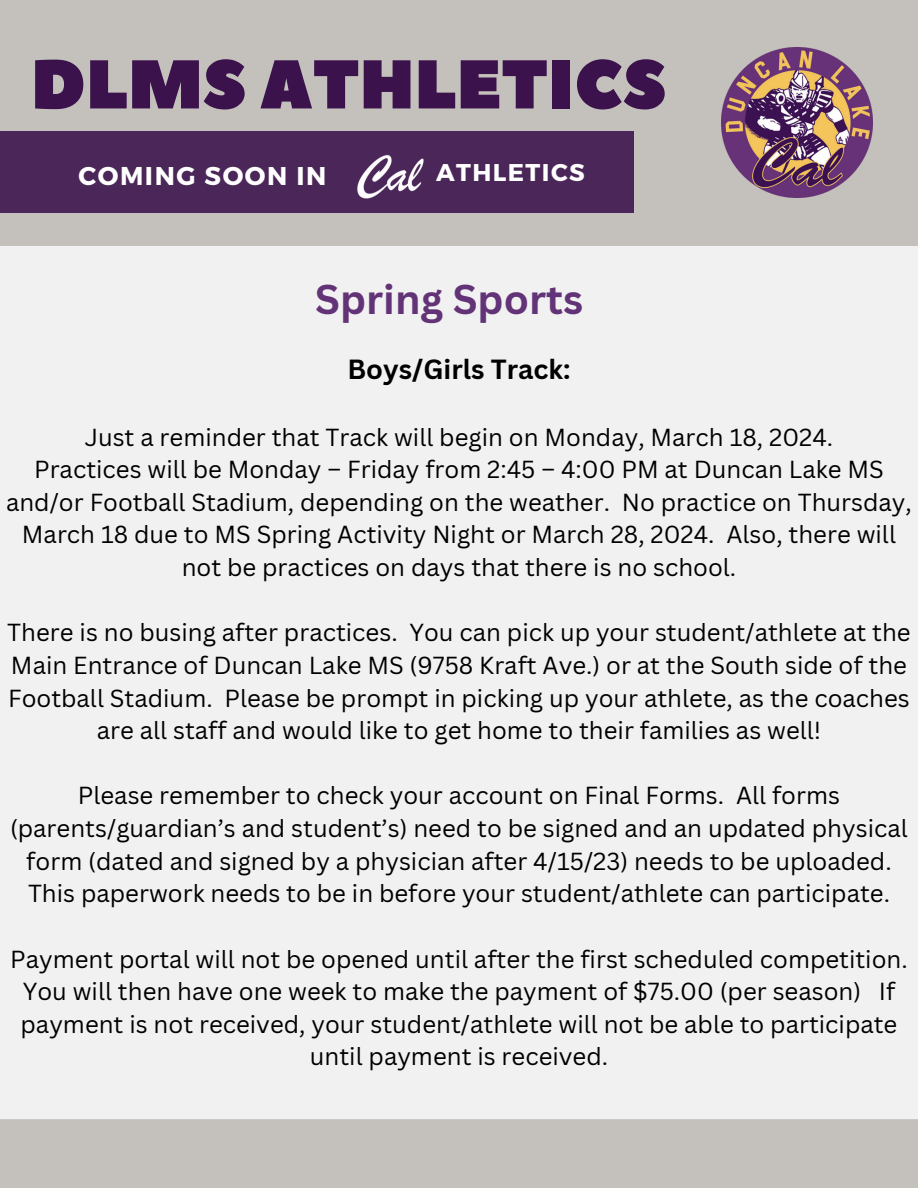
<style>
.page{position:relative;width:918px;height:1188px;background:#c4c1bd}
.page>*{position:absolute;margin:0;border:0;box-sizing:border-box;transform-origin:0 0}
.t1{font:68.85px "Peace Sans";color:#3b124c}
.t2{font:700 40.5px "Canva Sans";color:#633377}
.t3{font:700 27px "Canva Sans";color:#000}
.t4{font:700 25.65px "Montserrat";letter-spacing:.06em;color:#fff}
.t5{font:700 24.15px "Montserrat";letter-spacing:.06em;color:#fff}
.t6{font:24px/32.7px "Canva Sans";color:#000;text-align:center}
</style>
<div class="page">
<div style="left:0;top:246px;width:918px;height:873px;background:#f1f1f1"></div>
<img style="left:722px;top:47px;width:151px;height:151px">
<div style="left:0;top:131px;width:633px;height:81px;background:#4b2759"></div>
<img style="left:351px;top:154px;width:79px;height:59px">
<h1 class="t1" style="left:31px;top:39px;width:637px">DLMS ATHLETICS</h1>
<p class="t4" style="left:78px;top:159px;width:249px">COMING SOON IN</p>
<p class="t5" style="left:436px;top:157px;width:150px">ATHLETICS</p>
<h2 class="t2" style="left:315px;top:271px;width:269px">Spring Sports</h2>
<p class="t3" style="left:347px;top:350px;width:225px">Boys/Girls Track:</p>
<p class="t6" style="left:6px;top:420px;width:907px">Just a reminder that Track will begin on Monday, March 18, 2024.<br>Practices will be Monday – Friday from 2:45 – 4:00 PM at Duncan Lake MS and/or Football Stadium, depending on the weather. No practice on Thursday, March 18 due to MS Spring Activity Night or March 28, 2024. Also, there will not be practices on days that there is no school.</p>
<p class="t6" style="left:7px;top:616px;width:905px">There is no busing after practices. You can pick up your student/athlete at the Main Entrance of Duncan Lake MS (9758 Kraft Ave.) or at the South side of the Football Stadium. Please be prompt in picking up your athlete, as the coaches are all staff and would like to get home to their families as well!</p>
<p class="t6" style="left:10px;top:779px;width:899px">Please remember to check your account on Final Forms. All forms (parents/guardian’s and student’s) need to be signed and an updated physical form (dated and signed by a physician after 4/15/23) needs to be uploaded.<br>This paperwork needs to be in before your student/athlete can participate.</p>
<p class="t6" style="left:10px;top:942px;width:899px">Payment portal will not be opened until after the first scheduled competition.<br>You will then have one week to make the payment of $75.00 (per season) If payment is not received, your student/athlete will not be able to participate until payment is received.</p>
</div>
